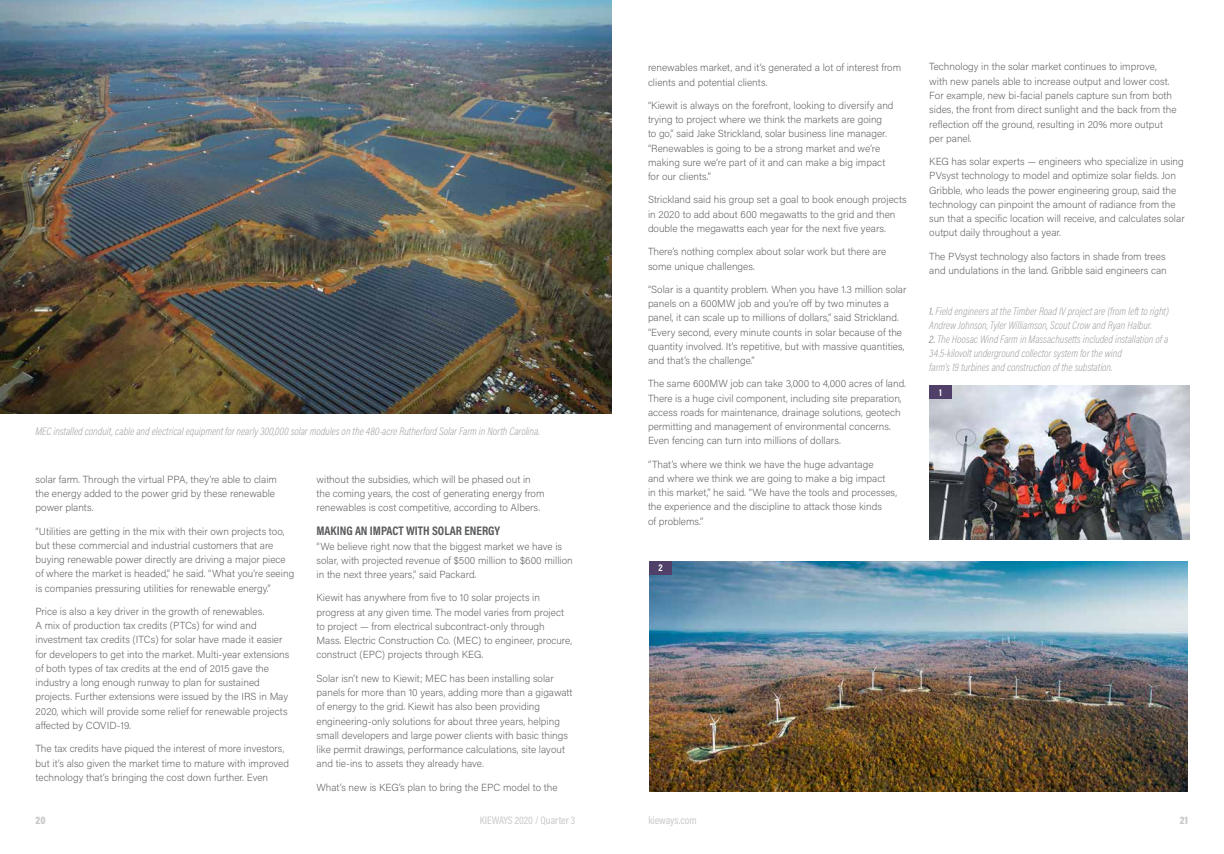
<style>
.page{position:relative;width:1224px;height:854px;background:#fff}
.page>*{position:absolute;margin:0;border:0;box-sizing:border-box;transform-origin:0 0}
.t1{font:700 12.5px "Acumin Pro Cond";color:#58595b}
.t2{font:italic 200 11px/14px "Acumin Pro Cond";color:#939598}
.t3{font:11px "Acumin Pro Cond";color:#c7c8ca}
.t4{font:900 11px "Acumin Pro Cond";color:#c7c8ca}
.t5{font:200 10.2px/14.2px "Acumin Pro";color:#58595b}
.t6{font:700 10px "Acumin Pro Cond";color:#fff}
.s1{font-weight:400}
</style>
<div class="page">
<img style="left:0;top:0;width:612px;height:413px">
<img style="left:649px;top:561px;width:539px;height:230px">
<img style="left:929px;top:385px;width:261px;height:154px">
<div style="left:929px;top:385px;width:23px;height:13px;background:#503f68"></div>
<div style="left:649px;top:560px;width:23px;height:14px;background:#503f68"></div>
<p class="t2" style="left:36px;top:424px;width:506px">MEC installed conduit, cable and electrical equipment for nearly 300,000 solar modules on the 480-acre Rutherford Solar Farm in North Carolina.</p>
<p class="t5" style="left:36px;top:471px;width:243px">solar farm. Through the virtual PPA, they’re able to claim the energy added to the power grid by these renewable power plants.</p>
<p class="t5" style="left:36px;top:523px;width:260px">“Utilities are getting in the mix with their own projects too, but these commercial and industrial customers that are buying renewable power directly are driving a major piece of where the market is headed,” he said. “What you’re seeing is companies pressuring utilities for renewable energy.”</p>
<p class="t5" style="left:36px;top:603px;width:255px">Price is also a key driver in the growth of renewables.<br>A mix of production tax credits (PTCs) for wind and investment tax credits (ITCs) for solar have made it easier for developers to get into the market. Multi-year extensions of both types of tax credits at the end of 2015 gave the industry a long enough runway to plan for sustained projects. Further extensions were issued by the IRS in May 2020, which will provide some relief for renewable projects affected by COVID-19.</p>
<p class="t5" style="left:36px;top:741px;width:255px">The tax credits have piqued the interest of more investors, but it’s also given the market time to mature with improved technology that’s bringing the cost down further. Even</p>
<p class="t5" style="left:317px;top:471px;width:230px">without the subsidies, which will be phased out in the coming years, the cost of generating energy from renewables is cost competitive, according to Albers.</p>
<p class="t1" style="left:317px;top:522px;width:185px">MAKING AN IMPACT WITH SOLAR ENERGY</p>
<p class="t5" style="left:317px;top:538px;width:258px">“We believe right now that the biggest market we have is solar, with projected revenue of $500 million to $600 million in the next three years,” said Packard.</p>
<p class="t5" style="left:317px;top:590px;width:257px">Kiewit has anywhere from five to 10 solar projects in progress at any given time. The model varies from project to project ― from electrical subcontract-only through Mass. Electric Construction Co. (MEC) to engineer, procure, construct (EPC) projects through KEG.</p>
<p class="t5" style="left:317px;top:670px;width:258px">Solar isn’t new to Kiewit; MEC has been installing solar panels for more than 10 years, adding more than a gigawatt of energy to the grid. Kiewit has also been providing engineering-only solutions for about three years, helping small developers and large power clients with basic things like permit drawings, performance calculations, site layout and tie-ins to assets they already have.</p>
<p class="t5" style="left:317px;top:779px;width:243px">What’s new is KEG’s plan to bring the EPC model to the</p>
<p class="t5" style="left:648px;top:60px;width:255px">renewables market, and it’s generated a lot of interest from clients and potential clients.</p>
<p class="t5" style="left:648px;top:98px;width:247px">“Kiewit is always on the forefront, looking to diversify and trying to project where we think the markets are going<br>to go,” said Jake Strickland, solar business line manager. “Renewables is going to be a strong market and we’re making sure we’re part of it and can make a big impact for our clients.”</p>
<p class="t5" style="left:648px;top:192px;width:260px">Strickland said his group set a goal to book enough projects in 2020 to add about 600 megawatts to the grid and then double the megawatts each year for the next five years.</p>
<p class="t5" style="left:648px;top:244px;width:240px">There’s nothing complex about solar work but there are some unique challenges.</p>
<p class="t5" style="left:648px;top:281px;width:260px">“Solar is a quantity problem. When you have 1.3 million solar panels on a 600MW job and you’re off by two minutes a panel, it can scale up to millions of dollars,” said Strickland. “Every second, every minute counts in solar because of the quantity involved. It’s repetitive, but with massive quantities, and that’s the challenge.”</p>
<p class="t5" style="left:648px;top:376px;width:260px">The same 600MW job can take 3,000 to 4,000 acres of land.<br>There is a huge civil component, including site preparation, access roads for maintenance, drainage solutions, geotech permitting and management of environmental concerns.<br>Even fencing can turn into millions of dollars.</p>
<p class="t5" style="left:648px;top:456px;width:251px">“That’s where we think we have the huge advantage<br>and where we think we are going to make a big impact<br>in this market,” he said. “We have the tools and processes, the experience and the discipline to attack those kinds<br>of problems.”</p>
<p class="t6" style="left:658px;top:561px;width:6px">2</p>
<p class="t5" style="left:929px;top:59px;width:249px">Technology in the solar market continues to improve, with new panels able to increase output and lower cost.<br>For example, new bi-facial panels capture sun from both sides, the front from direct sunlight and the back from the reflection off the ground, resulting in 20% more output per panel.</p>
<p class="t5" style="left:929px;top:154px;width:257px">KEG has solar experts ― engineers who specialize in using PVsyst technology to model and optimize solar fields. Jon Gribble, who leads the power engineering group, said the technology can pinpoint the amount of radiance from the sun that a specific location will receive, and calculates solar output daily throughout a year.</p>
<p class="t5" style="left:929px;top:248px;width:239px">The PVsyst technology also factors in shade from trees and undulations in the land. Gribble said engineers can</p>
<p class="t2" style="left:929px;top:304px;width:241px"><span class="s1">1.</span> Field engineers at the Timber Road IV project are (from left to right)<br>Andrew Johnson, Tyler Williamson, Scout Crow and Ryan Halbur.</p>
<p class="t2" style="left:929px;top:332px;width:241px"><span class="s1">2.</span> The Hoosac Wind Farm in Massachusetts included installation of a<br>34.5-kilovolt underground collector system for the wind<br>farm’s 19 turbines and construction of the substation.</p>
<p class="t6" style="left:939px;top:385px;width:4px">1</p>
<p class="t4" style="left:36px;top:812px;width:12px">20</p>
<p class="t3" style="left:480px;top:812px;width:97px">KIEWAYS 2020 / Quarter 3</p>
<p class="t3" style="left:648px;top:812px;width:50px">kieways.com</p>
<p class="t4" style="left:1180px;top:812px;width:10px">21</p>
</div>
